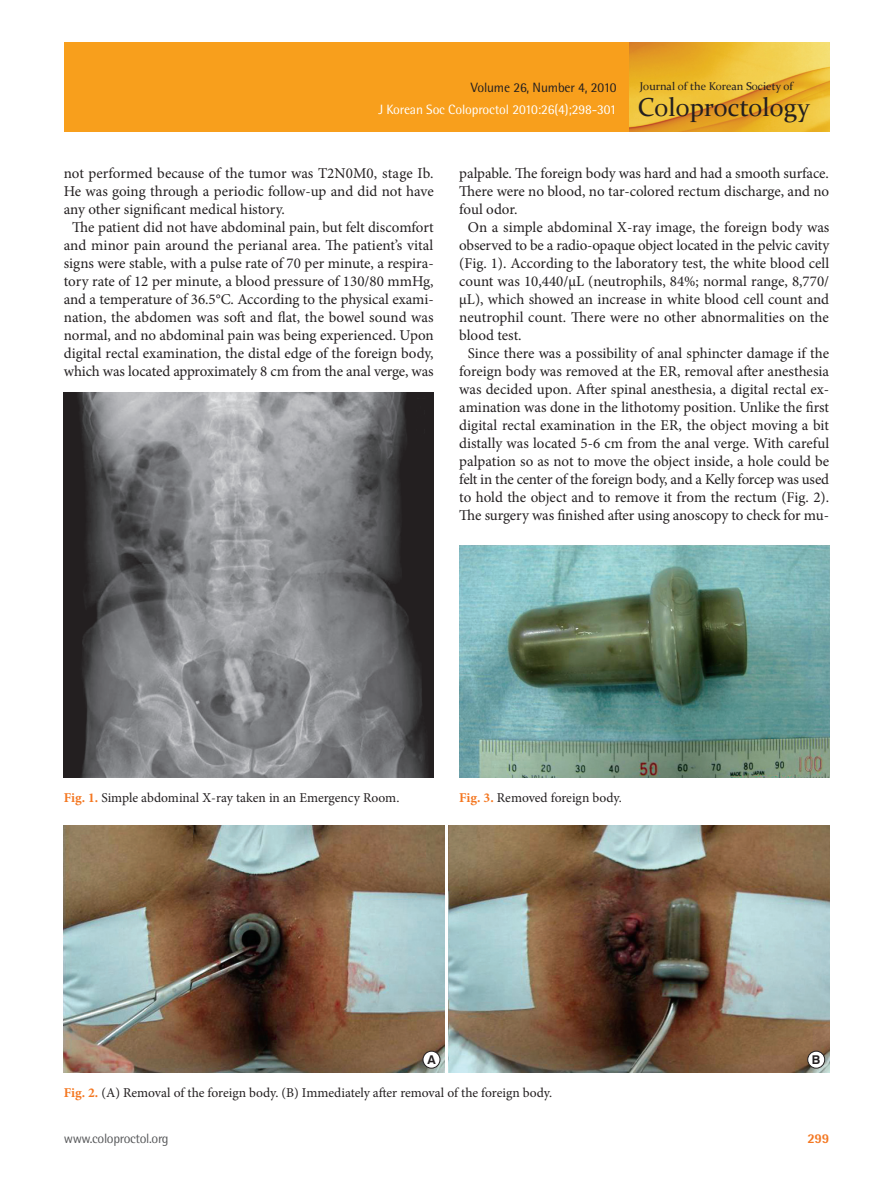
<style>
.page{position:relative;width:893px;height:1191px;background:#fff}
.page>*{position:absolute;margin:0;border:0;box-sizing:border-box;transform-origin:0 0}
.t1{font:25.95px "Constantia";color:#231f20}
.t2{font:15px "Minion Pro";letter-spacing:-.005em;color:#231f20}
.t3{font:13.5px "Minion Pro";color:#231f20}
.t4{font:13.5px "Rotis Semi Sans Std";letter-spacing:-.01em;color:#fff}
.t5{font:13.5px "Rotis Semi Sans Std";letter-spacing:-.01em;color:#231f20}
.t6{font:13.5px "Rotis Semi Sans Std";letter-spacing:-.025em;color:#57585a}
.t7{font:800 13.5px "Rotis Semi Sans Std";color:#f47721}
.t8{font:700 12.15px "Swiss 721 BT";color:#231f20}
.t9{font:11.25px "Constantia";color:#231f20}
.s1{font-family:"Utopia Std"}
.s2{font-weight:700;color:#f47721}
</style>
<div class="page">
<div style="left:64px;top:43px;width:565px;height:89px;background:#f89f1c"></div>
<img style="left:629px;top:43px;width:200px;height:89px">
<img style="left:64px;top:393px;width:370px;height:384px">
<img style="left:64px;top:825px;width:380px;height:248px">
<img style="left:449px;top:825px;width:380px;height:248px">
<div style="left:423px;top:1051px;width:17px;height:17px;background:#fff;border-radius:50%"></div>
<div style="left:423px;top:1051px;width:17px;height:17px;border:1px solid #231f20;border-radius:50%"></div>
<div style="left:808px;top:1051px;width:17px;height:17px;background:#fff;border-radius:50%"></div>
<div style="left:807px;top:1051px;width:18px;height:17px;border:1px solid #231f20;border-radius:50%"></div>
<img style="left:459px;top:545px;width:370px;height:232px">
<p class="t5" style="left:471px;top:80px;width:147px">Volume 26, Number 4, 2010</p>
<p class="t4" style="left:378px;top:102px;width:240px">J Korean Soc Coloproctol 2010:26(4);298-301</p>
<p class="t9" style="left:640px;top:79px;width:154px">Journal of the Korean Society of</p>
<h1 class="t1" style="left:638px;top:90px;width:174px">Coloproctology</h1>
<p class="t2" style="left:64px;top:163px;width:371px">not performed because of the tumor was T2N0M0, stage Ib.</p>
<p class="t2" style="left:64px;top:181px;width:371px">He was going through a periodic follow-up and did not have</p>
<p class="t2" style="left:64px;top:199px;width:223px">any other significant medical history.</p>
<p class="t2" style="left:72px;top:217px;width:363px">The patient did not have abdominal pain, but felt discomfort</p>
<p class="t2" style="left:64px;top:235px;width:371px">and minor pain around the perianal area. The patient’s vital</p>
<p class="t2" style="left:64px;top:253px;width:371px">signs were stable, with a pulse rate of 70 per minute, a respira-</p>
<p class="t2" style="left:64px;top:271px;width:371px">tory rate of 12 per minute, a blood pressure of 130/80 mmHg,</p>
<p class="t2" style="left:64px;top:289px;width:371px">and a temperature of 36.5<span class="s1">°</span>C. According to the physical exami-</p>
<p class="t2" style="left:64px;top:307px;width:371px">nation, the abdomen was soft and flat, the bowel sound was</p>
<p class="t2" style="left:64px;top:325px;width:371px">normal, and no abdominal pain was being experienced. Upon</p>
<p class="t2" style="left:64px;top:343px;width:371px">digital rectal examination, the distal edge of the foreign body,</p>
<p class="t2" style="left:64px;top:361px;width:371px">which was located approximately 8 cm from the anal verge, was</p>
<p class="t2" style="left:459px;top:163px;width:371px">palpable. The foreign body was hard and had a smooth surface.</p>
<p class="t2" style="left:459px;top:181px;width:371px">There were no blood, no tar-colored rectum discharge, and no</p>
<p class="t2" style="left:459px;top:199px;width:60px">foul odor.</p>
<p class="t2" style="left:468px;top:217px;width:363px">On a simple abdominal X-ray image, the foreign body was</p>
<p class="t2" style="left:459px;top:235px;width:371px">observed to be a radio-opaque object located in the pelvic cavity</p>
<p class="t2" style="left:459px;top:253px;width:371px">(Fig. 1). According to the laboratory test, the white blood cell</p>
<p class="t2" style="left:459px;top:271px;width:371px">count was 10,440/μL (neutrophils, 84%; normal range, 8,770/</p>
<p class="t2" style="left:459px;top:289px;width:371px">μL), which showed an increase in white blood cell count and</p>
<p class="t2" style="left:459px;top:307px;width:371px">neutrophil count. There were no other abnormalities on the</p>
<p class="t2" style="left:459px;top:325px;width:64px">blood test.</p>
<p class="t2" style="left:468px;top:343px;width:363px">Since there was a possibility of anal sphincter damage if the</p>
<p class="t2" style="left:459px;top:361px;width:371px">foreign body was removed at the ER, removal after anesthesia</p>
<p class="t2" style="left:459px;top:379px;width:371px">was decided upon. After spinal anesthesia, a digital rectal ex-</p>
<p class="t2" style="left:459px;top:397px;width:371px">amination was done in the lithotomy position. Unlike the first</p>
<p class="t2" style="left:459px;top:415px;width:371px">digital rectal examination in the ER, the object moving a bit</p>
<p class="t2" style="left:459px;top:433px;width:371px">distally was located 5-6 cm from the anal verge. With careful</p>
<p class="t2" style="left:459px;top:451px;width:371px">palpation so as not to move the object inside, a hole could be</p>
<p class="t2" style="left:459px;top:469px;width:371px">felt in the center of the foreign body, and a Kelly forcep was used</p>
<p class="t2" style="left:459px;top:487px;width:371px">to hold the object and to remove it from the rectum (Fig. 2).</p>
<p class="t2" style="left:459px;top:505px;width:371px">The surgery was finished after using anoscopy to check for mu-</p>
<p class="t3" style="left:64px;top:788px;width:337px"><span class="s2">Fig. 1.</span> Simple abdominal X-ray taken in an Emergency Room.</p>
<p class="t3" style="left:459px;top:788px;width:164px"><span class="s2">Fig. 3.</span> Removed foreign body.</p>
<p class="t8" style="left:427px;top:1052px;width:10px">A</p>
<p class="t8" style="left:812px;top:1052px;width:10px">B</p>
<p class="t3" style="left:64px;top:1083px;width:490px"><span class="s2">Fig. 2.</span> (A) Removal of the foreign body. (B) Immediately after removal of the foreign body.</p>
<p class="t6" style="left:64px;top:1130px;width:106px">www.coloproctol.org</p>
<p class="t7" style="left:807px;top:1129px;width:23px">299</p>
</div>
